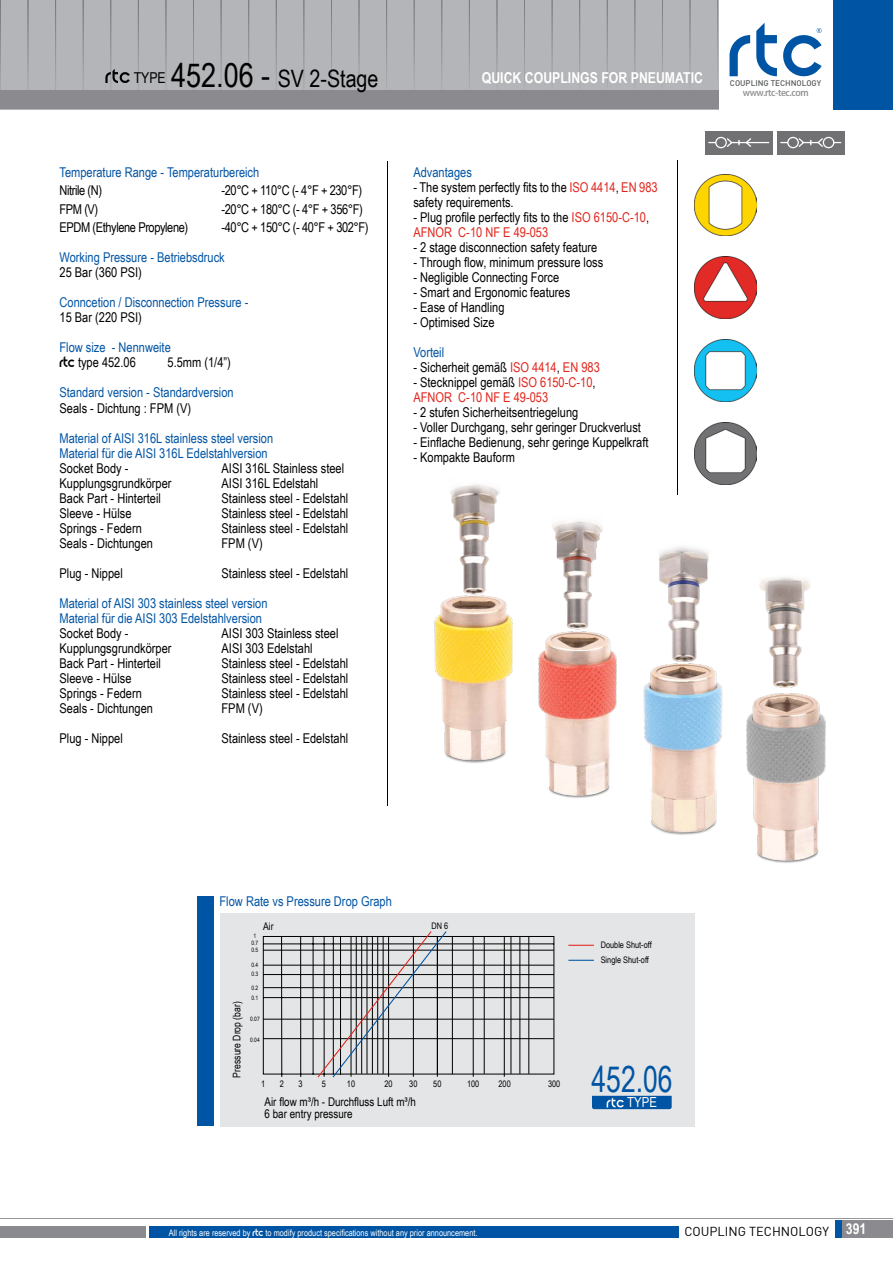
<style>
.page{position:relative;width:893px;height:1263px;background:#fff}
.page>*{position:absolute;margin:0;border:0;box-sizing:border-box;transform-origin:0 0}
.t1{font:36px "Arial Narrow Turk";color:#0054a4;scale:.9 1}
.t2{font:24px "Arial Narrow Turk";color:#000}
.t3{font:700 15px "Arial Narrow Turk";color:#fff}
.t4{font:13.95px "Arial Narrow Turk";color:#fff}
.t5{font:13.5px/15px "Arial Narrow Turk";color:#000}
.t6{font:13.5px/15px "Arial Narrow Turk";color:#0054a4}
.t7{font:13.5px "Arial Narrow Turk";letter-spacing:-.03em;color:#000}
.t8{font:13.5px/15px "Arial Narrow Turk";color:#e1251b}
.t9{font:12.75px "DI Nbek";color:#000}
.t10{font:12px/12px "Arial Narrow Turk";color:#000}
.t11{font:10.5px "Arial Narrow Turk";color:#000}
.t12{font:500 9.15px "Koz Go Pr 6 N";letter-spacing:-.04em;color:#8b8a8e}
.t13{font:9px "Arial Narrow Turk";color:#fff}
.t14{font:9px/15px "Arial Narrow Turk";color:#000}
.t15{font:500 8.1px "DI Nbek";color:#58595b}
.t16{font:6px/7.2px "Arial Narrow Turk";color:#000}
.s1{font-size:33px}
.s2{font-family:"Abode";font-size:15px;color:#000}
.s3{color:#000}
.s4{color:#e1251b}
.s5{font-family:"Abode";font-size:10.5px}
</style>
<div class="page">
<div style="left:0;top:1226px;width:146px;height:11px;background:#8b8a8e"></div>
<div style="left:149px;top:1226px;width:529px;height:11px;background:#0054a4"></div>
<hr style="left:0;top:1218px;width:893px;height:1px;background:#97979b">
<div style="left:833px;top:0;width:60px;height:109px;background:#0054a4"></div>
<svg style="left:729px;top:35px;width:21px;height:41px"></svg>
<svg style="left:756px;top:23px;width:66px;height:54px"></svg>
<div style="left:690px;top:0;width:28px;height:91px;background:#b4b5b8"></div>
<div style="left:0;top:0;width:690px;height:91px;background:#b4b5b8"></div>
<div style="left:0;top:91px;width:718px;height:18px;background:#8b8a8e"></div>
<div style="left:843px;top:1220px;width:50px;height:17px;background:#8b8a8e"></div>
<div style="left:835px;top:1220px;width:7px;height:17px;background:#0054a4"></div>
<hr style="left:387px;top:161px;width:1px;height:644px;background:#000">
<hr style="left:677px;top:161px;width:1px;height:334px;background:#000">
<svg style="left:105px;top:69px;width:25px;height:15px"></svg>
<img style="left:695px;top:174px;width:61px;height:62px">
<img style="left:695px;top:257px;width:61px;height:62px">
<img style="left:695px;top:340px;width:61px;height:61px">
<img style="left:695px;top:422px;width:61px;height:62px">
<div style="left:220px;top:913px;width:475px;height:214px;background:#e4e5e6"></div>
<div style="left:198px;top:896px;width:16px;height:230px;background:#0054a4"></div>
<svg style="left:592px;top:1096px;width:80px;height:13px"></svg>
<svg style="left:263px;top:931px;width:291px;height:147px"></svg>
<svg style="left:568px;top:945px;width:26px;height:1px"></svg>
<svg style="left:568px;top:960px;width:26px;height:1px"></svg>
<img style="left:434px;top:484px;width:79px;height:279px">
<img style="left:538px;top:521px;width:79px;height:277px">
<img style="left:643px;top:547px;width:80px;height:288px">
<img style="left:746px;top:577px;width:80px;height:286px">
<div style="left:705px;top:131px;width:67px;height:23px;background:#717073"></div>
<svg style="left:708px;top:136px;width:62px;height:13px"></svg>
<div style="left:777px;top:131px;width:67px;height:23px;background:#717073"></div>
<svg style="left:780px;top:136px;width:62px;height:13px"></svg>
<h2 class="t2" style="left:134px;top:65px;width:246px"><sup>TYPE</sup> <span class="s1">452.06 -</span> SV 2-Stage</h2>
<p class="t3" style="left:482px;top:69px;width:223px">QUICK COUPLINGS FOR PNEUMATIC</p>
<p class="t15" style="left:730px;top:78px;width:93px">COUPLING TECHNOLOGY</p>
<p class="t12" style="left:743px;top:88px;width:68px">www.rtc-tec.com</p>
<p class="t6" style="left:60px;top:165px;width:201px">Temperature Range - Temperaturbereich</p>
<p class="t7" style="left:60px;top:183px;width:44px">Nitrile (N)</p>
<p class="t5" style="left:222px;top:183px;width:142px">-20°C + 110°C (- 4°F + 230°F)</p>
<p class="t5" style="left:60px;top:201px;width:40px">FPM (V)</p>
<p class="t5" style="left:222px;top:201px;width:143px">-20°C + 180°C (- 4°F + 356°F)</p>
<p class="t7" style="left:60px;top:219px;width:130px">EPDM (Ethylene Propylene)</p>
<p class="t7" style="left:222px;top:219px;width:149px">-40°C + 150°C (- 40°F + 302°F)</p>
<p class="t6" style="left:60px;top:250px;width:167px">Working Pressure - Betriebsdruck</p>
<p class="t5" style="left:60px;top:265px;width:84px">25 Bar (360 PSI)</p>
<p class="t6" style="left:60px;top:295px;width:190px">Conncetion / Disconnection Pressure -</p>
<p class="t5" style="left:60px;top:310px;width:84px">15 Bar (220 PSI)</p>
<p class="t6" style="left:60px;top:340px;width:113px">Flow size - Nennweite <span class="s2">rtc</span> <span class="s3">type 452.06</span></p>
<p class="t5" style="left:168px;top:355px;width:65px">5.5mm (1/4”)</p>
<p class="t6" style="left:60px;top:385px;width:176px">Standard version - Standardversion</p>
<p class="t5" style="left:60px;top:401px;width:133px">Seals - Dichtung : FPM (V)</p>
<p class="t6" style="left:60px;top:431px;width:215px">Material of AISI 316L stainless steel version<br>Material für die AISI 316L Edelstahlversion</p>
<p class="t5" style="left:60px;top:461px;width:70px">Socket Body -</p>
<p class="t5" style="left:222px;top:461px;width:124px">AISI 316L Stainless steel</p>
<p class="t5" style="left:60px;top:476px;width:113px">Kupplungsgrundkörper</p>
<p class="t5" style="left:222px;top:476px;width:98px">AISI 316L Edelstahl</p>
<p class="t5" style="left:60px;top:491px;width:103px">Back Part - Hinterteil</p>
<p class="t5" style="left:222px;top:491px;width:128px">Stainless steel - Edelstahl</p>
<p class="t5" style="left:60px;top:506px;width:73px">Sleeve - Hülse</p>
<p class="t5" style="left:222px;top:506px;width:128px">Stainless steel - Edelstahl</p>
<p class="t5" style="left:60px;top:521px;width:84px">Springs - Federn</p>
<p class="t5" style="left:222px;top:521px;width:128px">Stainless steel - Edelstahl</p>
<p class="t5" style="left:60px;top:536px;width:95px">Seals - Dichtungen</p>
<p class="t5" style="left:222px;top:536px;width:43px">FPM (V)</p>
<p class="t5" style="left:60px;top:566px;width:65px">Plug - Nippel</p>
<p class="t5" style="left:222px;top:566px;width:128px">Stainless steel - Edelstahl</p>
<p class="t6" style="left:60px;top:596px;width:209px">Material of AISI 303 stainless steel version<br>Material für die AISI 303 Edelstahlversion</p>
<p class="t5" style="left:60px;top:626px;width:70px">Socket Body -</p>
<p class="t5" style="left:222px;top:626px;width:118px">AISI 303 Stainless steel</p>
<p class="t5" style="left:60px;top:641px;width:113px">Kupplungsgrundkörper</p>
<p class="t5" style="left:222px;top:641px;width:93px">AISI 303 Edelstahl</p>
<p class="t5" style="left:60px;top:656px;width:103px">Back Part - Hinterteil</p>
<p class="t5" style="left:222px;top:656px;width:128px">Stainless steel - Edelstahl</p>
<p class="t5" style="left:60px;top:671px;width:73px">Sleeve - Hülse</p>
<p class="t5" style="left:222px;top:671px;width:128px">Stainless steel - Edelstahl</p>
<p class="t5" style="left:60px;top:686px;width:84px">Springs - Federn</p>
<p class="t5" style="left:222px;top:686px;width:128px">Stainless steel - Edelstahl</p>
<p class="t5" style="left:60px;top:701px;width:95px">Seals - Dichtungen</p>
<p class="t5" style="left:222px;top:701px;width:43px">FPM (V)</p>
<p class="t5" style="left:60px;top:731px;width:65px">Plug - Nippel</p>
<p class="t5" style="left:222px;top:731px;width:128px">Stainless steel - Edelstahl</p>
<p class="t6" style="left:413px;top:164px;width:60px">Advantages</p>
<p class="t5" style="left:413px;top:179px;width:246px">- The system perfectly fits to the <span class="s4">ISO 4414</span>, <span class="s4">EN 983 </span>safety requirements.</p>
<p class="t5" style="left:413px;top:209px;width:237px">- Plug profile perfectly fits to the <span class="s4">ISO 6150-C-10</span>,<br><span class="s4">AFNOR C-10 NF E 49-053</span></p>
<p class="t5" style="left:413px;top:239px;width:186px">- 2 stage disconnection safety feature</p>
<p class="t5" style="left:413px;top:254px;width:191px">- Through flow, minimum pressure loss</p>
<p class="t5" style="left:413px;top:269px;width:147px">- Negligible Connecting Force</p>
<p class="t5" style="left:413px;top:284px;width:158px">- Smart and Ergonomic features</p>
<p class="t5" style="left:413px;top:299px;width:93px">- Ease of Handling</p>
<p class="t5" style="left:413px;top:314px;width:83px">- Optimised Size</p>
<p class="t6" style="left:413px;top:344px;width:32px">Vorteil</p>
<p class="t5" style="left:413px;top:359px;width:188px">- Sicherheit gemäß <span class="s4">ISO 4414</span>, <span class="s4">EN 983</span></p>
<p class="t8" style="left:413px;top:374px;width:184px"><span class="s3">- Stecknippel gemäß</span> ISO 6150-C-10<span class="s3">,<br></span>AFNOR C-10 NF E 49-053</p>
<p class="t5" style="left:413px;top:404px;width:166px">- 2 stufen Sicherheitsentriegelung</p>
<p class="t5" style="left:413px;top:419px;width:229px">- Voller Durchgang, sehr geringer Druckverlust</p>
<p class="t5" style="left:413px;top:434px;width:237px">- Einflache Bedienung, sehr geringe Kuppelkraft</p>
<p class="t5" style="left:413px;top:449px;width:103px">- Kompakte Bauform</p>
<p class="t6" style="left:220px;top:893px;width:174px">Flow Rate vs Pressure Drop Graph</p>
<p class="t11" style="left:263px;top:920px;width:12px">Air</p>
<p class="t16" style="left:254px;top:932px;width:4px">1</p>
<p class="t16" style="left:252px;top:939px;width:8px">0.7<br>0.5</p>
<p class="t16" style="left:252px;top:960px;width:8px;line-height:9px">0.4<br>0.3</p>
<p class="t16" style="left:252px;top:983px;width:8px;line-height:9.8px">0.2<br>0.1</p>
<p class="t16" style="left:250px;top:1015px;width:11px">0.07</p>
<p class="t16" style="left:250px;top:1036px;width:11px">0.04</p>
<p class="t11" style="left:231px;top:1077px;width:78px;rotate:-90deg">Pressure Drop (bar)</p>
<p class="t14" style="left:431px;top:918px;width:18px">DN 6</p>
<p class="t14" style="left:261px;top:1077px;width:6px">1</p>
<p class="t14" style="left:280px;top:1077px;width:6px">2</p>
<p class="t14" style="left:299px;top:1077px;width:6px">3</p>
<p class="t14" style="left:322px;top:1077px;width:6px">5</p>
<p class="t14" style="left:347px;top:1077px;width:10px">10</p>
<p class="t14" style="left:384px;top:1077px;width:10px">20</p>
<p class="t14" style="left:409px;top:1077px;width:10px">30</p>
<p class="t14" style="left:433px;top:1077px;width:10px">50</p>
<p class="t14" style="left:467px;top:1077px;width:14px">100</p>
<p class="t14" style="left:499px;top:1077px;width:14px">200</p>
<p class="t14" style="left:548px;top:1077px;width:14px">300</p>
<p class="t10" style="left:265px;top:1095px;width:153px">Air flow m³/h - Durchfluss Luft m³/h<br>6 bar entry pressure</p>
<p class="t14" style="left:601px;top:938px;width:53px">Double Shut-off<br>Single Shut-off</p>
<h1 class="t1" style="left:591px;top:1058px;width:92px">452.06</h1>
<p class="t4" style="left:627px;top:1094px;width:31px">TYPE</p>
<p class="t13" style="left:169px;top:1227px;width:310px">All rights are reserved by <span class="s5">rtc</span> to modify product specifications without any prior announcement.</p>
<p class="t9" style="left:684px;top:1223px;width:146px">COUPLING TECHNOLOGY</p>
<p class="t3" style="left:846px;top:1220px;width:22px">391</p>
</div>
